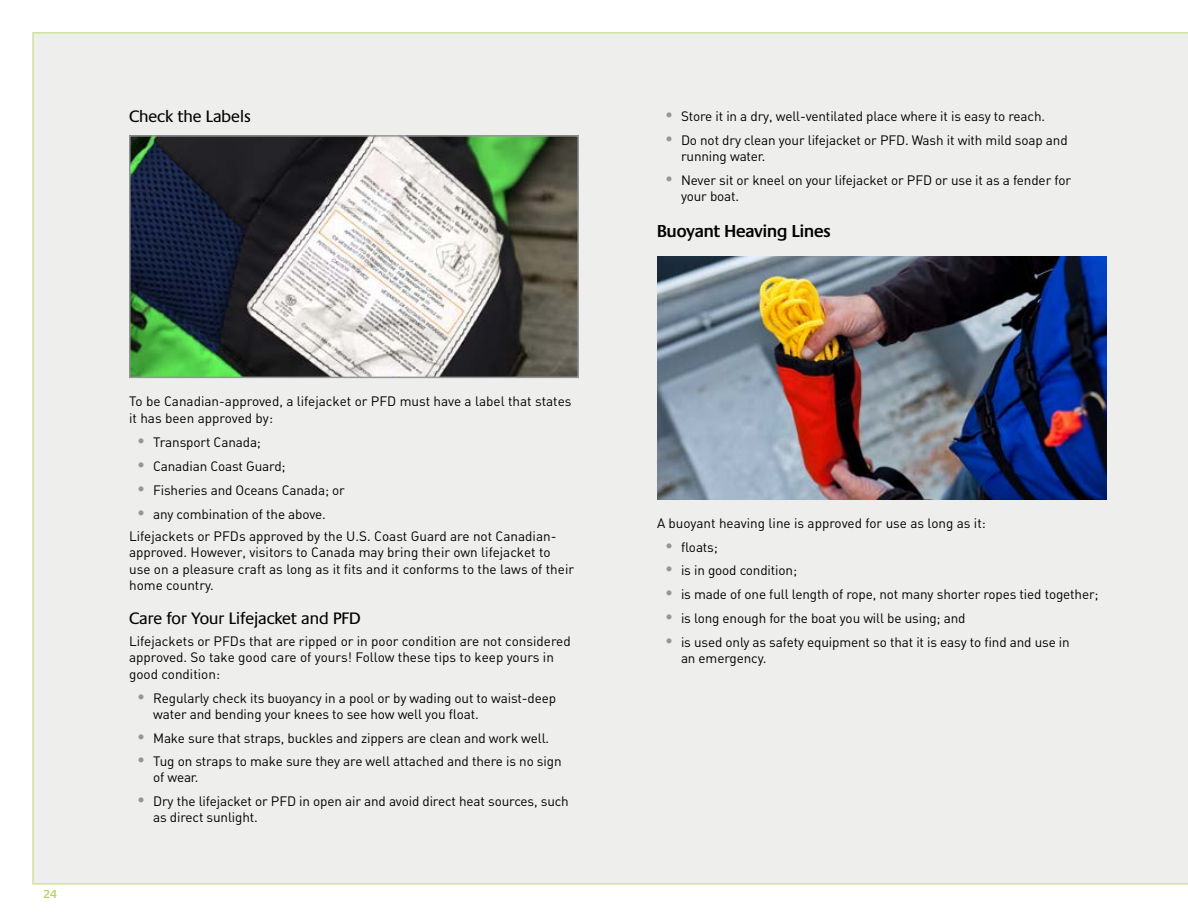
<style>
.page{position:relative;width:1188px;height:918px;background:#fff}
.page>*{position:absolute;margin:0;border:0;box-sizing:border-box;transform-origin:0 0}
.t1{font:600 18px "Praxis";color:#000}
.t2{font:17.25px "Praxis";color:#000}
.Paragraphe{font:13.5px/16.5px "DIN Regular Alternate";letter-spacing:-.01em;color:#000}
.t3{font:600 12px "Praxis";color:#b9d26b}
.s1{font-family:"Praxis";font-weight:600;font-size:18px;color:#939598}
</style>
<div class="page">
<div style="left:32px;top:32px;width:1156px;height:853px;background:#eeeeec"></div>
<img style="left:132px;top:138px;width:444px;height:237px">
<div style="left:129px;top:135px;width:450px;height:243px;border:2px solid #939598"></div>
<img style="left:657px;top:257px;width:450px;height:243px">
<h5 class="t2" style="left:129px;top:107px;width:123px">Check the Labels</h5>
<p class="t3" style="left:44px;top:887px;width:15px">24</p>
<p class="Paragraphe" style="left:129px;top:393px;width:444px">To be Canadian-approved, a lifejacket or PFD must have a label that states it has been approved by:</p>
<p class="Paragraphe" style="left:135px;top:434px;width:127px"><span class="s1">•</span> Transport Canada;</p>
<p class="Paragraphe" style="left:135px;top:458px;width:152px"><span class="s1">•</span> Canadian Coast Guard;</p>
<p class="Paragraphe" style="left:135px;top:482px;width:211px"><span class="s1">•</span> Fisheries and Oceans Canada; or</p>
<p class="Paragraphe" style="left:135px;top:506px;width:192px"><span class="s1">•</span> any combination of the above.</p>
<p class="Paragraphe" style="left:129px;top:528px;width:447px">Lifejackets or PFDs approved by the U.S. Coast Guard are not Canadian&shy;approved. However, visitors to Canada may bring their own lifejacket to use on a pleasure craft as long as it fits and it conforms to the laws of their home country.</p>
<h5 class="t2" style="left:129px;top:609px;width:233px">Care for Your Lifejacket and PFD</h5>
<p class="Paragraphe" style="left:129px;top:632px;width:443px">Lifejackets or PFDs that are ripped or in poor condition are not considered approved. So take good care of yours! Follow these tips to keep yours in good condition:</p>
<p class="Paragraphe" style="left:153px;top:689px;width:404px;text-indent:-18px"><span class="s1">•</span> Regularly check its buoyancy in a pool or by wading out to waist-deep water and bending your knees to see how well you float.</p>
<p class="Paragraphe" style="left:135px;top:729px;width:416px"><span class="s1">•</span> Make sure that straps, buckles and zippers are clean and work well.</p>
<p class="Paragraphe" style="left:153px;top:753px;width:410px;text-indent:-18px"><span class="s1">•</span> Tug on straps to make sure they are well attached and there is no sign of wear.</p>
<p class="Paragraphe" style="left:153px;top:793px;width:417px;text-indent:-18px"><span class="s1">•</span> Dry the lifejacket or PFD in open air and avoid direct heat sources, such as direct sunlight.</p>
<p class="Paragraphe" style="left:663px;top:108px;width:384px"><span class="s1">•</span> Store it in a dry, well-ventilated place where it is easy to reach.</p>
<p class="Paragraphe" style="left:681px;top:132px;width:388px;text-indent:-18px"><span class="s1">•</span> Do not dry clean your lifejacket or PFD. Wash it with mild soap and running water.</p>
<p class="Paragraphe" style="left:681px;top:172px;width:392px;text-indent:-18px"><span class="s1">•</span> Never sit or kneel on your lifejacket or PFD or use it as a fender for your boat.</p>
<h4 class="t1" style="left:657px;top:221px;width:175px">Buoyant Heaving Lines</h4>
<p class="Paragraphe" style="left:657px;top:514px;width:330px">A buoyant heaving line is approved for use as long as it:</p>
<p class="Paragraphe" style="left:663px;top:538px;width:56px"><span class="s1">•</span> floats;</p>
<p class="Paragraphe" style="left:663px;top:562px;width:136px"><span class="s1">•</span> is in good condition;</p>
<p class="Paragraphe" style="left:663px;top:586px;width:437px"><span class="s1">•</span> is made of one full length of rope, not many shorter ropes tied together;</p>
<p class="Paragraphe" style="left:663px;top:609px;width:304px"><span class="s1">•</span> is long enough for the boat you will be using; and</p>
<p class="Paragraphe" style="left:681px;top:633px;width:390px;text-indent:-18px"><span class="s1">•</span> is used only as safety equipment so that it is easy to find and use in an emergency.</p>
</div>
